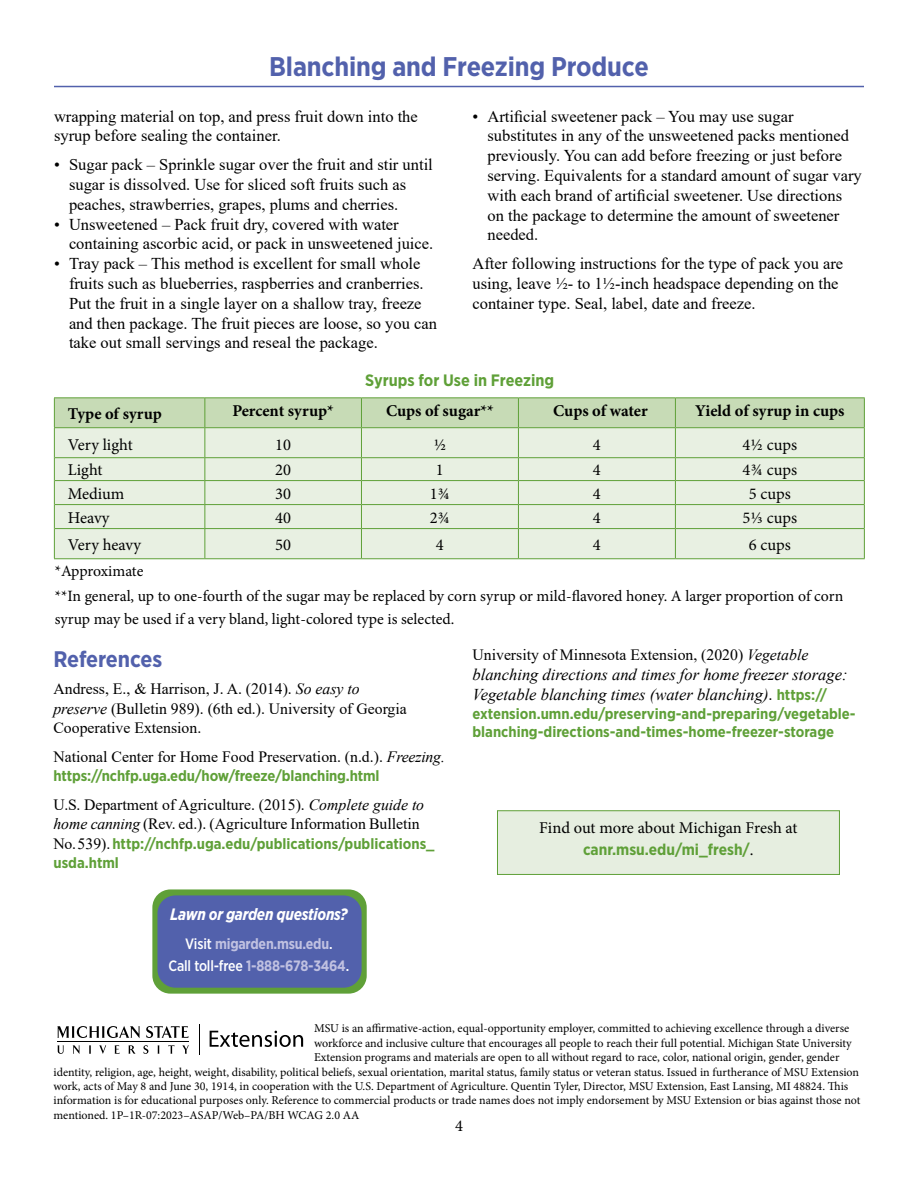
<style>
.page{position:relative;width:918px;height:1188px;background:#fff}
.page>*{position:absolute;margin:0;border:0;box-sizing:border-box;transform-origin:0 0}
.t1{font:700 27px "Gotham Narrow";letter-spacing:-.005em;color:#5261ac}
.t2{font:700 22.5px "Gotham Narrow";letter-spacing:-.005em;color:#5261ac}
.t3{font:16.5px/19.8px "Times New Roman";color:#000}
.t4{font:16.5px "Minion Pro";color:#000}
.t5{font:italic 16.5px/19.8px "Times New Roman";color:#000}
.t6{font:700 16.5px "Minion Pro";letter-spacing:-.005em;color:#000}
.t7{font:700 16.5px "Gotham Narrow";color:#5fa038}
.t8{font:italic 700 16.5px "Gotham Narrow";letter-spacing:-.015em;color:#fff;scale:.95 1}
.t9{font:15.75px/19.5px "Times New Roman";color:#000}
.t10{font:15.75px/25.5px "Minion Pro";letter-spacing:-.005em;color:#000}
.t11{font:700 15.75px "Gotham Narrow";color:#5fa038}
.t12{font:700 15px/19.5px "Gotham Narrow";color:#5fa038}
.t13{font:500 15px "Gotham Narrow";letter-spacing:-.015em;color:#fff;scale:.95 1}
.t14{font:700 15px "Gotham Narrow";letter-spacing:-.015em;color:#c0c1e1;scale:.95 1}
.t15{font:12px "Minion Pro";color:#000}
.s1{font-style:italic}
.s2{font-family:"Times New Roman";font-weight:400;font-size:15.75px;color:#000}
.s3{font-weight:500;color:#fff}
.s4{font-weight:700;color:#c0c1e1}
.s5{font-style:normal}
.s6{font-family:"Gotham Narrow";font-weight:700;font-style:normal;font-size:15px;color:#5fa038}
.s7{font-family:"Minion Pro";font-weight:400;font-size:16.5px;color:#000}
</style>
<div class="page">
<hr style="left:54px;top:86px;width:810px;height:1px;background:#5261ac">
<hr style="left:54px;top:558px;width:151px;height:1px;background:#5fa038">
<hr style="left:205px;top:558px;width:156px;height:1px;background:#5fa038">
<hr style="left:361px;top:558px;width:157px;height:1px;background:#5fa038">
<hr style="left:518px;top:558px;width:157px;height:1px;background:#5fa038">
<hr style="left:675px;top:558px;width:190px;height:1px;background:#5fa038">
<hr style="left:54px;top:397px;width:151px;height:1px;background:#5fa038">
<hr style="left:205px;top:397px;width:156px;height:1px;background:#5fa038">
<svg style="left:54px;top:398px;width:811px;height:160px;background:#dde9d3"></svg>
<hr style="left:518px;top:397px;width:157px;height:1px;background:#5fa038">
<hr style="left:675px;top:397px;width:190px;height:1px;background:#5fa038">
<hr style="left:54px;top:427px;width:151px;height:1px;background:#5fa038">
<hr style="left:205px;top:427px;width:156px;height:1px;background:#5fa038">
<hr style="left:361px;top:427px;width:157px;height:1px;background:#5fa038">
<hr style="left:518px;top:427px;width:157px;height:1px;background:#5fa038">
<hr style="left:675px;top:427px;width:190px;height:1px;background:#5fa038">
<hr style="left:361px;top:397px;width:157px;height:1px;background:#5fa038">
<svg style="left:57px;top:1045px;width:7px;height:9px"></svg>
<svg style="left:73px;top:1045px;width:7px;height:9px"></svg>
<svg style="left:89px;top:1045px;width:2px;height:9px"></svg>
<svg style="left:99px;top:1045px;width:7px;height:9px"></svg>
<svg style="left:115px;top:1045px;width:5px;height:9px"></svg>
<svg style="left:128px;top:1045px;width:8px;height:9px"></svg>
<svg style="left:143px;top:1045px;width:5px;height:9px"></svg>
<svg style="left:157px;top:1045px;width:3px;height:9px"></svg>
<svg style="left:168px;top:1045px;width:7px;height:9px"></svg>
<svg style="left:182px;top:1045px;width:7px;height:9px"></svg>
<svg style="left:57px;top:1026px;width:83px;height:12px"></svg>
<svg style="left:146px;top:1026px;width:43px;height:12px"></svg>
<hr style="left:57px;top:1041px;width:132px;height:1px;background:#000">
<svg style="left:210px;top:1031px;width:93px;height:16px"></svg>
<hr style="left:199px;top:1024px;width:1px;height:31px;background:#000">
<div style="left:497px;top:810px;width:343px;height:65px;background:#e6eee0;border:1px solid #5fa038"></div>
<div style="left:152px;top:889px;width:215px;height:105px;background:#5fa038;border-radius:18px"></div>
<div style="left:157px;top:895px;width:205px;height:93px;background:#5261ac;border-radius:18px"></div>
<h1 class="t1" style="left:269px;top:49px;width:381px">Blanching and Freezing Produce</h1>
<p class="t3" style="left:488px;top:106px;width:376px;text-indent:-15px">• Artificial sweetener pack – You may use sugar substitutes in any of the unsweetened packs mentioned previously. You can add before freezing or just before serving. Equivalents for a standard amount of sugar vary with each brand of artificial sweetener. Use directions on the package to determine the amount of sweetener needed.</p>
<p class="t3" style="left:472px;top:253px;width:372px">After following instructions for the type of pack you are using, leave ½- to 1½-inch headspace depending on the container type. Seal, label, date and freeze.</p>
<p class="t3" style="left:54px;top:106px;width:365px">wrapping material on top, and press fruit down into the syrup before sealing the container.</p>
<p class="t3" style="left:69px;top:154px;width:365px;text-indent:-15px">• Sugar pack – Sprinkle sugar over the fruit and stir until sugar is dissolved. Use for sliced soft fruits such as peaches, strawberries, grapes, plums and cherries.</p>
<p class="t3" style="left:69px;top:214px;width:366px;text-indent:-15px">• Unsweetened – Pack fruit dry, covered with water containing ascorbic acid, or pack in unsweetened juice.</p>
<p class="t3" style="left:69px;top:253px;width:370px;text-indent:-15px">• Tray pack – This method is excellent for small whole fruits such as blueberries, raspberries and cranberries.<br>Put the fruit in a single layer on a shallow tray, freeze and then package. The fruit pieces are loose, so you can take out small servings and reseal the package.</p>
<p class="t7" style="left:365px;top:370px;width:190px">Syrups for Use in Freezing</p>
<p class="t6" style="left:68px;top:402px;width:96px">Type of syrup</p>
<p class="t6" style="left:232px;top:399px;width:103px">Percent syrup*</p>
<p class="t6" style="left:386px;top:399px;width:109px">Cups of sugar**</p>
<p class="t6" style="left:553px;top:399px;width:96px">Cups of water</p>
<p class="t6" style="left:695px;top:399px;width:151px">Yield of syrup in cups</p>
<p class="t4" style="left:68px;top:434px;width:66px">Very light</p>
<p class="t4" style="left:275px;top:434px;width:17px">10</p>
<p class="t4" style="left:434px;top:434px;width:14px">½</p>
<p class="t4" style="left:593px;top:434px;width:9px">4</p>
<p class="t4" style="left:743px;top:434px;width:56px">4½ cups</p>
<p class="t4" style="left:68px;top:459px;width:36px">Light</p>
<p class="t4" style="left:275px;top:459px;width:17px">20</p>
<p class="t4" style="left:436px;top:459px;width:9px">1</p>
<p class="t4" style="left:593px;top:459px;width:9px">4</p>
<p class="t4" style="left:743px;top:459px;width:56px">4¾ cups</p>
<p class="t4" style="left:68px;top:482px;width:58px">Medium</p>
<p class="t4" style="left:275px;top:482px;width:17px">30</p>
<p class="t4" style="left:430px;top:482px;width:22px">1¾</p>
<p class="t4" style="left:593px;top:482px;width:9px">4</p>
<p class="t4" style="left:749px;top:482px;width:44px">5 cups</p>
<p class="t4" style="left:68px;top:506px;width:43px">Heavy</p>
<p class="t4" style="left:275px;top:506px;width:17px">40</p>
<p class="t4" style="left:430px;top:506px;width:22px">2¾</p>
<p class="t4" style="left:593px;top:506px;width:9px">4</p>
<p class="t4" style="left:743px;top:506px;width:56px">5⅓ cups</p>
<p class="t4" style="left:68px;top:533px;width:75px">Very heavy</p>
<p class="t4" style="left:275px;top:533px;width:17px">50</p>
<p class="t4" style="left:436px;top:533px;width:9px">4</p>
<p class="t4" style="left:593px;top:533px;width:9px">4</p>
<p class="t4" style="left:749px;top:533px;width:44px">6 cups</p>
<p class="t10" style="left:55px;top:558px;width:790px">*Approximate<br>**In general, up to one-fourth of the sugar may be replaced by corn syrup or mild-flavored honey. A larger proportion of corn</p>
<p class="t10" style="left:55px;top:606px;width:401px">syrup may be used if a very bland, light-colored type is selected.</p>
<h2 class="t2" style="left:53px;top:645px;width:110px">References</h2>
<p class="t9" style="left:53px;top:679px;width:355px">Andress, E., &amp; Harrison, J. A. (2014). <span class="s1">So easy to preserve</span> (Bulletin 989). (6th ed.). University of Georgia<br>Cooperative Extension.</p>
<p class="t9" style="left:53px;top:746px;width:393px">National Center for Home Food Preservation. (n.d.). <span class="s1">Freezing.</span></p>
<p class="t12" style="left:53px;top:766px;width:328px">https://nchfp.uga.edu/how/freeze/blanching.html</p>
<p class="t9" style="left:53px;top:794px;width:372px">U.S. Department of Agriculture. (2015). <span class="s1">Complete guide to home canning</span> (Rev. ed.). (Agriculture Information Bulletin</p>
<p class="t12" style="left:53px;top:833px;width:383px"><span class="s2">No. 539).</span> http://nchfp.uga.edu/publications/publications_ usda.html</p>
<p class="t8" style="left:170px;top:904px;width:188px">Lawn or garden questions?</p>
<p class="t14" style="left:185px;top:934px;width:157px"><span class="s3">Visit</span> migarden.msu.edu<span class="s3">.</span></p>
<p class="t13" style="left:169px;top:957px;width:192px">Call toll-free <span class="s4">1-888-678-3464</span>.</p>
<p class="t9" style="left:472px;top:644px;width:337px">University of Minnesota Extension, (2020) <span class="s1">Vegetable</span></p>
<p class="t5" style="left:472px;top:664px;width:377px">blanching directions and times for home freezer storage:<br>Vegetable blanching times (water blanching)<span class="s5">.</span> <span class="s6">https://</span></p>
<p class="t12" style="left:472px;top:705px;width:385px;line-height:18px">extension.umn.edu/preserving-and-preparing/vegetable&shy;blanching-directions-and-times-home-freezer-storage</p>
<p class="t4" style="left:539px;top:817px;width:260px">Find out more about Michigan Fresh at</p>
<p class="t11" style="left:583px;top:840px;width:172px">canr.msu.edu/mi_fresh/<span class="s7">.</span></p>
<p class="t15" style="left:314px;top:1020px;width:537px">MSU is an affirmative-action, equal-opportunity employer, committed to achieving excellence through a diverse</p>
<p class="t15" style="left:314px;top:1035px;width:539px">workforce and inclusive culture that encourages all people to reach their full potential. Michigan State University</p>
<p class="t15" style="left:314px;top:1049px;width:527px">Extension programs and materials are open to all without regard to race, color, national origin, gender, gender</p>
<p class="t15" style="left:53px;top:1064px;width:807px">identity, religion, age, height, weight, disability, political beliefs, sexual orientation, marital status, family status or veteran status. Issued in furtherance of MSU Extension</p>
<p class="t15" style="left:53px;top:1078px;width:796px">work, acts of May 8 and June 30, 1914, in cooperation with the U.S. Department of Agriculture. Quentin Tyler, Director, MSU Extension, East Lansing, MI 48824. This</p>
<p class="t15" style="left:53px;top:1092px;width:809px">information is for educational purposes only. Reference to commercial products or trade names does not imply endorsement by MSU Extension or bias against those not</p>
<p class="t15" style="left:53px;top:1107px;width:307px">mentioned. 1P–1R-07:2023–ASAP/Web–PA/BH WCAG 2.0 AA</p>
<p class="t4" style="left:455px;top:1114px;width:9px">4</p>
</div>
